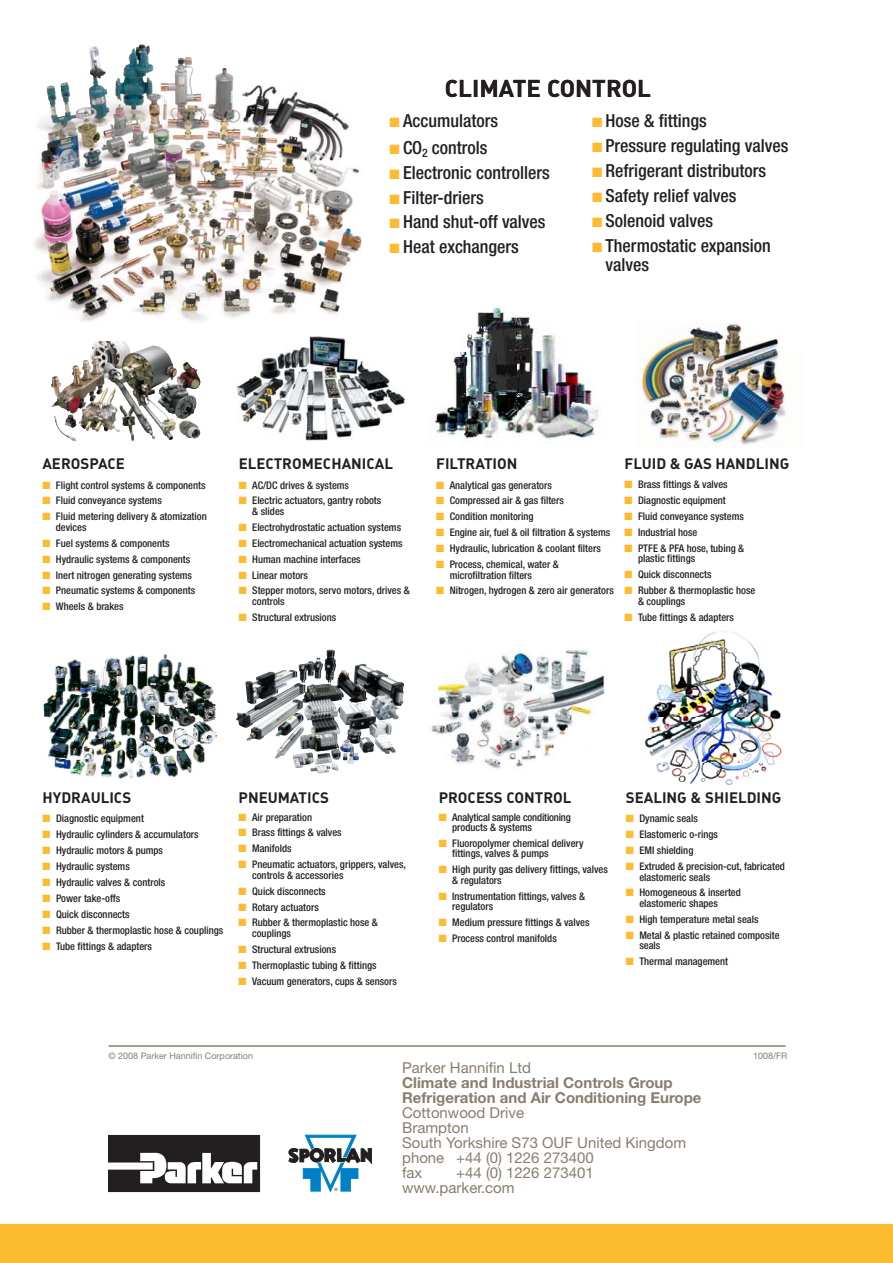
<style>
.page{position:relative;width:893px;height:1263px;background:#fff}
.page>*{position:absolute;margin:0;border:0;box-sizing:border-box;transform-origin:0 0}
.t1{font:700 24px "DIN";color:#231f20}
.t2{font:500 condensed 18px/19.5px "Helvetica Neue";color:#231f20}
.t3{font:15px/15px "Helvetica Neue LT Std";color:#887d6e}
.t4{font:700 15px "DIN";color:#231f20}
.t5{font:700 15px/15px "Helvetica Neue LT Std";color:#887d6e}
.t6{font:500 condensed 10.5px/10.5px "Helvetica Neue";color:#231f20}
.t7{font:9px "Helvetica Neue LT Std";color:#887d6e}
.t8{font:4.5px "Helvetica";color:#231f20}
.s1{color:#fdbb30}
</style>
<div class="page">
<div style="left:0;top:1225px;width:893px;height:38px;background:#fdbb30"></div>
<svg style="left:108px;top:1135px;width:152px;height:57px"></svg>
<svg style="left:289px;top:1135px;width:83px;height:56px"></svg>
<hr style="left:109px;top:1045px;width:676px;height:2px;background:#887d6e">
<img style="left:645px;top:631px;width:137px;height:154px">
<img style="left:131px;top:345px;width:46px;height:95px">
<img style="left:635px;top:323px;width:151px;height:124px">
<img style="left:43px;top:654px;width:173px;height:124px">
<img style="left:431px;top:650px;width:173px;height:119px">
<img style="left:34px;top:45px;width:327px;height:278px">
<img style="left:237px;top:336px;width:168px;height:105px">
<img style="left:300px;top:684px;width:102px;height:68px">
<img style="left:430px;top:305px;width:169px;height:139px">
<h1 class="t1" style="left:445px;top:80px;width:208px">CLIMATE CONTROL</h1>
<h2 class="t2" style="left:390px;top:113px;width:110px"><span class="s1">■</span> Accumulators</h2>
<h2 class="t2" style="left:390px;top:139px;width:99px"><span class="s1">■</span> CO<sub>2</sub> controls</h2>
<h2 class="t2" style="left:390px;top:164px;width:162px"><span class="s1">■</span> Electronic controllers</h2>
<h2 class="t2" style="left:390px;top:189px;width:96px"><span class="s1">■</span> Filter-driers</h2>
<h2 class="t2" style="left:390px;top:214px;width:157px"><span class="s1">■</span> Hand shut-off valves</h2>
<h2 class="t2" style="left:390px;top:239px;width:131px"><span class="s1">■</span> Heat exchangers</h2>
<h2 class="t2" style="left:592px;top:113px;width:116px"><span class="s1">■</span> Hose &amp; fittings</h2>
<h2 class="t2" style="left:592px;top:138px;width:198px"><span class="s1">■</span> Pressure regulating valves</h2>
<h2 class="t2" style="left:592px;top:163px;width:176px"><span class="s1">■</span> Refrigerant distributors</h2>
<h2 class="t2" style="left:592px;top:188px;width:146px"><span class="s1">■</span> Safety relief valves</h2>
<h2 class="t2" style="left:592px;top:212px;width:122px"><span class="s1">■</span> Solenoid valves</h2>
<h2 class="t2" style="left:605px;top:237px;width:167px;text-indent:-13px"><span class="s1">■</span> Thermostatic expansion valves</h2>
<h3 class="t4" style="left:42px;top:458px;width:84px">AEROSPACE</h3>
<p class="t6" style="left:42px;top:481px;width:165px"><span class="s1">■</span> Flight control systems &amp; components</p>
<p class="t6" style="left:42px;top:496px;width:121px"><span class="s1">■</span> Fluid conveyance systems</p>
<p class="t6" style="left:56px;top:512px;width:152px;text-indent:-14px"><span class="s1">■</span> Fluid metering delivery &amp; atomization devices</p>
<p class="t6" style="left:42px;top:539px;width:129px"><span class="s1">■</span> Fuel systems &amp; components</p>
<p class="t6" style="left:42px;top:555px;width:149px"><span class="s1">■</span> Hydraulic systems &amp; components</p>
<p class="t6" style="left:42px;top:571px;width:151px"><span class="s1">■</span> Inert nitrogen generating systems</p>
<p class="t6" style="left:42px;top:586px;width:154px"><span class="s1">■</span> Pneumatic systems &amp; components</p>
<p class="t6" style="left:42px;top:602px;width:83px"><span class="s1">■</span> Wheels &amp; brakes</p>
<h3 class="t4" style="left:239px;top:458px;width:156px">ELECTROMECHANICAL</h3>
<p class="t6" style="left:239px;top:481px;width:112px"><span class="s1">■</span> AC/DC drives &amp; systems</p>
<p class="t6" style="left:252px;top:496px;width:131px;text-indent:-14px"><span class="s1">■</span> Electric actuators, gantry robots &amp; slides</p>
<p class="t6" style="left:239px;top:523px;width:164px"><span class="s1">■</span> Electrohydrostatic actuation systems</p>
<p class="t6" style="left:239px;top:539px;width:165px"><span class="s1">■</span> Electromechanical actuation systems</p>
<p class="t6" style="left:239px;top:555px;width:123px"><span class="s1">■</span> Human machine interfaces</p>
<p class="t6" style="left:239px;top:571px;width:71px"><span class="s1">■</span> Linear motors</p>
<p class="t6" style="left:252px;top:586px;width:159px;text-indent:-14px"><span class="s1">■</span> Stepper motors, servo motors, drives &amp; controls</p>
<p class="t6" style="left:239px;top:613px;width:99px"><span class="s1">■</span> Structural extrusions</p>
<h3 class="t4" style="left:436px;top:458px;width:83px">FILTRATION</h3>
<p class="t6" style="left:436px;top:481px;width:117px"><span class="s1">■</span> Analytical gas generators</p>
<p class="t6" style="left:436px;top:496px;width:129px"><span class="s1">■</span> Compressed air &amp; gas filters</p>
<p class="t6" style="left:436px;top:512px;width:99px"><span class="s1">■</span> Condition monitoring</p>
<p class="t6" style="left:436px;top:528px;width:176px"><span class="s1">■</span> Engine air, fuel &amp; oil filtration &amp; systems</p>
<p class="t6" style="left:436px;top:544px;width:166px"><span class="s1">■</span> Hydraulic, lubrication &amp; coolant filters</p>
<p class="t6" style="left:450px;top:560px;width:111px;text-indent:-14px"><span class="s1">■</span> Process, chemical, water &amp; microfiltration filters</p>
<p class="t6" style="left:436px;top:586px;width:179px"><span class="s1">■</span> Nitrogen, hydrogen &amp; zero air generators</p>
<h3 class="t4" style="left:624px;top:458px;width:166px">FLUID &amp; GAS HANDLING</h3>
<p class="t6" style="left:624px;top:480px;width:105px"><span class="s1">■</span> Brass fittings &amp; valves</p>
<p class="t6" style="left:624px;top:496px;width:103px"><span class="s1">■</span> Diagnostic equipment</p>
<p class="t6" style="left:624px;top:512px;width:121px"><span class="s1">■</span> Fluid conveyance systems</p>
<p class="t6" style="left:624px;top:528px;width:74px"><span class="s1">■</span> Industrial hose</p>
<p class="t6" style="left:638px;top:544px;width:108px;text-indent:-14px"><span class="s1">■</span> PTFE &amp; PFA hose, tubing &amp; plastic fittings</p>
<p class="t6" style="left:624px;top:570px;width:89px"><span class="s1">■</span> Quick disconnects</p>
<p class="t6" style="left:638px;top:586px;width:119px;text-indent:-14px"><span class="s1">■</span> Rubber &amp; thermoplastic hose &amp; couplings</p>
<p class="t6" style="left:624px;top:613px;width:111px"><span class="s1">■</span> Tube fittings &amp; adapters</p>
<h3 class="t4" style="left:43px;top:792px;width:90px">HYDRAULICS</h3>
<p class="t6" style="left:43px;top:814px;width:103px"><span class="s1">■</span> Diagnostic equipment</p>
<p class="t6" style="left:43px;top:830px;width:158px"><span class="s1">■</span> Hydraulic cylinders &amp; accumulators</p>
<p class="t6" style="left:43px;top:846px;width:122px"><span class="s1">■</span> Hydraulic motors &amp; pumps</p>
<p class="t6" style="left:43px;top:862px;width:89px"><span class="s1">■</span> Hydraulic systems</p>
<p class="t6" style="left:43px;top:878px;width:124px"><span class="s1">■</span> Hydraulic valves &amp; controls</p>
<p class="t6" style="left:43px;top:894px;width:79px"><span class="s1">■</span> Power take-offs</p>
<p class="t6" style="left:43px;top:910px;width:89px"><span class="s1">■</span> Quick disconnects</p>
<p class="t6" style="left:43px;top:926px;width:182px"><span class="s1">■</span> Rubber &amp; thermoplastic hose &amp; couplings</p>
<p class="t6" style="left:43px;top:941px;width:111px"><span class="s1">■</span> Tube fittings &amp; adapters</p>
<h3 class="t4" style="left:239px;top:792px;width:92px">PNEUMATICS</h3>
<p class="t6" style="left:239px;top:812px;width:75px"><span class="s1">■</span> Air preparation</p>
<p class="t6" style="left:239px;top:828px;width:105px"><span class="s1">■</span> Brass fittings &amp; valves</p>
<p class="t6" style="left:239px;top:844px;width:54px"><span class="s1">■</span> Manifolds</p>
<p class="t6" style="left:252px;top:860px;width:155px;text-indent:-14px"><span class="s1">■</span> Pneumatic actuators, grippers, valves, controls &amp; accessories</p>
<p class="t6" style="left:239px;top:887px;width:89px"><span class="s1">■</span> Quick disconnects</p>
<p class="t6" style="left:239px;top:902px;width:82px"><span class="s1">■</span> Rotary actuators</p>
<p class="t6" style="left:252px;top:918px;width:127px;text-indent:-14px"><span class="s1">■</span> Rubber &amp; thermoplastic hose &amp; couplings</p>
<p class="t6" style="left:239px;top:945px;width:99px"><span class="s1">■</span> Structural extrusions</p>
<p class="t6" style="left:239px;top:961px;width:139px"><span class="s1">■</span> Thermoplastic tubing &amp; fittings</p>
<p class="t6" style="left:239px;top:977px;width:160px"><span class="s1">■</span> Vacuum generators, cups &amp; sensors</p>
<h3 class="t4" style="left:439px;top:792px;width:134px">PROCESS CONTROL</h3>
<p class="t6" style="left:452px;top:812px;width:120px;text-indent:-14px"><span class="s1">■</span> Analytical sample conditioning products &amp; systems</p>
<p class="t6" style="left:452px;top:839px;width:133px;text-indent:-14px"><span class="s1">■</span> Fluoropolymer chemical delivery fittings, valves &amp; pumps</p>
<p class="t6" style="left:452px;top:865px;width:157px;text-indent:-14px"><span class="s1">■</span> High purity gas delivery fittings, valves &amp; regulators</p>
<p class="t6" style="left:452px;top:892px;width:134px;text-indent:-14px"><span class="s1">■</span> Instrumentation fittings, valves &amp; regulators</p>
<p class="t6" style="left:439px;top:918px;width:152px"><span class="s1">■</span> Medium pressure fittings &amp; valves</p>
<p class="t6" style="left:439px;top:934px;width:120px"><span class="s1">■</span> Process control manifolds</p>
<h3 class="t4" style="left:626px;top:792px;width:157px">SEALING &amp; SHIELDING</h3>
<p class="t6" style="left:626px;top:814px;width:74px"><span class="s1">■</span> Dynamic seals</p>
<p class="t6" style="left:626px;top:830px;width:94px"><span class="s1">■</span> Elastomeric o-rings</p>
<p class="t6" style="left:626px;top:846px;width:69px"><span class="s1">■</span> EMI shielding</p>
<p class="t6" style="left:639px;top:862px;width:147px;text-indent:-14px"><span class="s1">■</span> Extruded &amp; precision-cut, fabricated elastomeric seals</p>
<p class="t6" style="left:639px;top:888px;width:103px;text-indent:-14px"><span class="s1">■</span> Homogeneous &amp; inserted elastomeric shapes</p>
<p class="t6" style="left:626px;top:915px;width:134px"><span class="s1">■</span> High temperature metal seals</p>
<p class="t6" style="left:639px;top:931px;width:142px;text-indent:-14px"><span class="s1">■</span> Metal &amp; plastic retained composite seals</p>
<p class="t6" style="left:626px;top:957px;width:104px"><span class="s1">■</span> Thermal management</p>
<p class="t7" style="left:109px;top:1052px;width:146px">© 2008 Parker Hannifin Corporation</p>
<p class="t7" style="left:753px;top:1052px;width:36px">1008/FR</p>
<h3 class="t3" style="left:402px;top:1062px;width:130px">Parker Hannifin Ltd</h3>
<h3 class="t5" style="left:402px;top:1077px;width:301px">Climate and Industrial Controls Group<br>Refrigeration and Air Conditioning Europe</h3>
<h3 class="t3" style="left:402px;top:1107px;width:285px">Cottonwood Drive<br>Brampton<br>South Yorkshire S73 OUF United Kingdom phone +44 (0) 1226 273400<br>fax</h3>
<h3 class="t3" style="left:402px;top:1167px;width:193px;text-indent:54px">+44 (0) 1226 273401 www.parker.com</h3>
<p class="t8" style="left:335px;top:1188px;width:5px">®</p>
</div>
